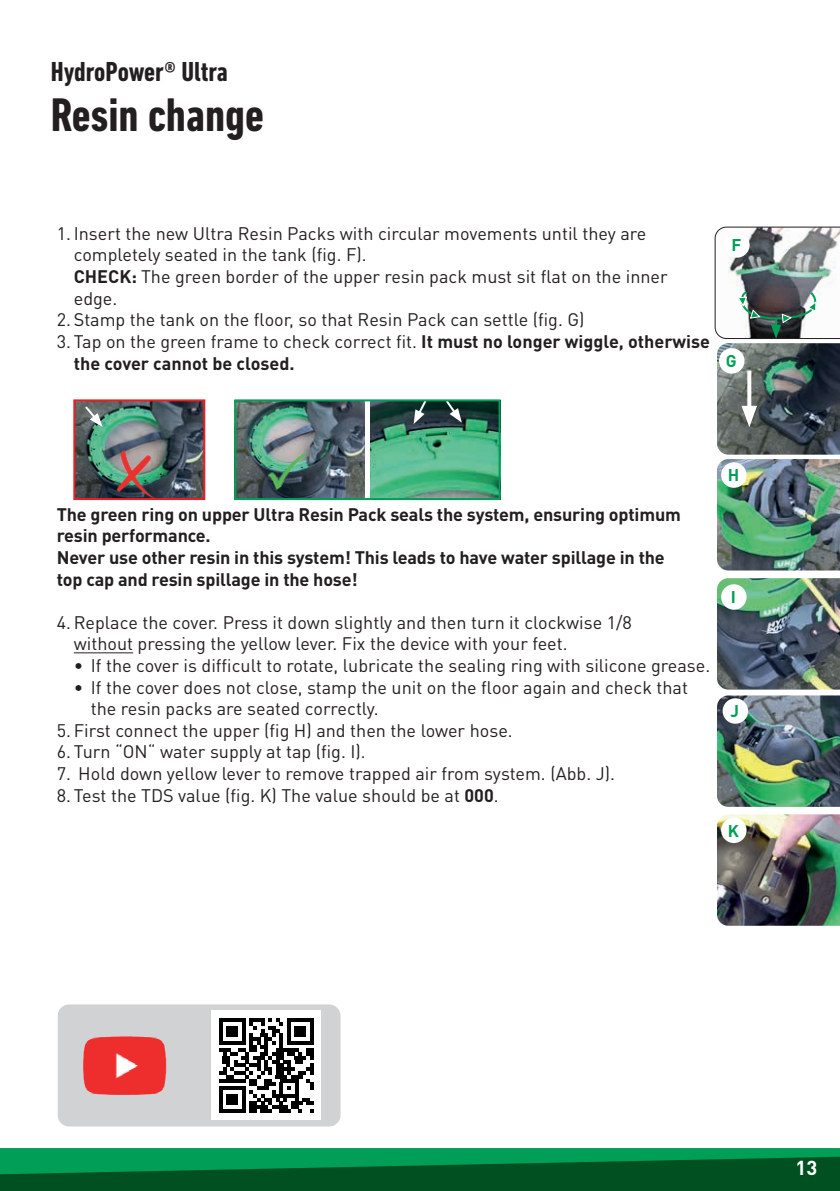
<style>
.page{position:relative;width:840px;height:1191px;background:#fff}
.page>*{position:absolute;margin:0;border:0;box-sizing:border-box;transform-origin:0 0}
.t1{font:700 condensed 48px "DIN Next LT Pro";color:#231f20}
.t2{font:700 condensed 28px "DIN Next LT Pro";letter-spacing:-.005em;color:#231f20}
.t3{font:700 20px "DIN Pro";color:#fff}
.t4{font:18px/21.6px "DIN Pro";color:#231f20}
.t5{font:700 18px/21.6px "DIN Pro";letter-spacing:-.01em;color:#231f20}
.t6{font:700 16.8px "DIN Pro";color:#009e57}
.s1{font-weight:700}
.s2{font-weight:400}
</style>
<div class="page">
<svg style="left:0;top:1047px;width:839px;height:144px"></svg>
<img style="left:717px;top:459px;width:122px;height:111px">
<div style="left:720px;top:462px;width:26px;height:26px;background:#fff;border-radius:50%"></div>
<img style="left:717px;top:578px;width:122px;height:111px">
<div style="left:720px;top:584px;width:26px;height:26px;background:#fff;border-radius:50%"></div>
<img style="left:717px;top:814px;width:122px;height:111px">
<div style="left:720px;top:817px;width:26px;height:26px;background:#fff;border-radius:50%"></div>
<img style="left:717px;top:695px;width:122px;height:112px">
<div style="left:722px;top:698px;width:25px;height:25px;background:#fff;border-radius:50%"></div>
<img style="left:714px;top:227px;width:125px;height:112px">
<img style="left:717px;top:343px;width:122px;height:111px">
<div style="left:718px;top:348px;width:26px;height:25px;background:#fff;border-radius:50%"></div>
<svg style="left:746px;top:370px;width:4px;height:36px"></svg>
<svg style="left:741px;top:406px;width:15px;height:21px"></svg>
<img style="left:76px;top:402px;width:126px;height:95px">
<div style="left:73px;top:399px;width:132px;height:101px;border:2px solid #ee1d23"></div>
<img style="left:115px;top:450px;width:41px;height:48px">
<svg style="left:83px;top:404px;width:20px;height:23px"></svg>
<img style="left:237px;top:402px;width:127px;height:95px">
<img style="left:370px;top:402px;width:127px;height:95px">
<img style="left:266px;top:450px;width:42px;height:42px">
<svg style="left:413px;top:402px;width:15px;height:22px"></svg>
<svg style="left:444px;top:402px;width:17px;height:20px"></svg>
<div style="left:234px;top:399px;width:266px;height:101px;border:2px solid #009e57"></div>
<div style="left:58px;top:1004px;width:282px;height:122px;background:#d1d2d4;border-radius:11px"></div>
<img style="left:83px;top:1036px;width:84px;height:58px">
<div style="left:211px;top:1010px;width:110px;height:110px;background:#fff"></div>
<svg style="left:219px;top:1018px;width:94px;height:94px"></svg>
<hr style="left:74px;top:652px;width:59px;height:1px;background:#231f20">
<h2 class="t2" style="left:51px;top:55px;width:178px">HydroPower® Ultra</h2>
<h1 class="t1" style="left:51px;top:87px;width:214px">Resin change</h1>
<p class="t4" style="left:74px;top:222px;width:595px;text-indent:-17px">1. Insert the new Ultra Resin Packs with circular movements until they are completely seated in the tank (fig. F).<br><span class="s1">CHECK:</span> The green border of the upper resin pack must sit flat on the inner edge.</p>
<p class="t4" style="left:57px;top:308px;width:529px">2. Stamp the tank on the floor, so that Resin Pack can settle (fig. G)</p>
<p class="t5" style="left:74px;top:330px;width:637px;text-indent:-17px"><span class="s2">3. Tap on the green frame to check correct fit.</span> It must no longer wiggle, otherwise the cover cannot be closed.</p>
<p class="t6" style="left:731px;top:234px;width:11px">F</p>
<p class="t6" style="left:725px;top:349px;width:12px">G</p>
<p class="t5" style="left:57px;top:503px;width:625px">The green ring on upper Ultra Resin Pack seals the system, ensuring optimum resin performance.<br>Never use other resin in this system! This leads to have water spillage in the top cap and resin spillage in the hose!</p>
<p class="t4" style="left:74px;top:611px;width:559px;text-indent:-17px">4.Replace the cover. Press it down slightly and then turn it clockwise 1/8 without pressing the yellow lever. Fix the device with your feet.</p>
<p class="t4" style="left:74px;top:654px;width:637px">• If the cover is difficult to rotate, lubricate the sealing ring with silicone grease.</p>
<p class="t4" style="left:91px;top:675px;width:598px;text-indent:-17px">• If the cover does not close, stamp the unit on the floor again and check that the resin packs are seated correctly.</p>
<p class="t4" style="left:57px;top:719px;width:457px">5. First connect the upper (fig H) and then the lower hose.</p>
<p class="t4" style="left:57px;top:740px;width:310px">6. Turn “ON“ water supply at tap (fig. I).</p>
<p class="t4" style="left:57px;top:762px;width:559px">7. Hold down yellow lever to remove trapped air from system. (Abb. J).</p>
<p class="t4" style="left:57px;top:783px;width:443px">8. Test the TDS value (fig. K) The value should be at <span class="s1">000</span>.</p>
<p class="t6" style="left:727px;top:464px;width:13px">H</p>
<p class="t6" style="left:730px;top:586px;width:7px">I</p>
<p class="t6" style="left:730px;top:699px;width:10px">J</p>
<p class="t6" style="left:727px;top:819px;width:13px">K</p>
<p class="t3" style="left:795px;top:1154px;width:23px">13</p>
</div>
